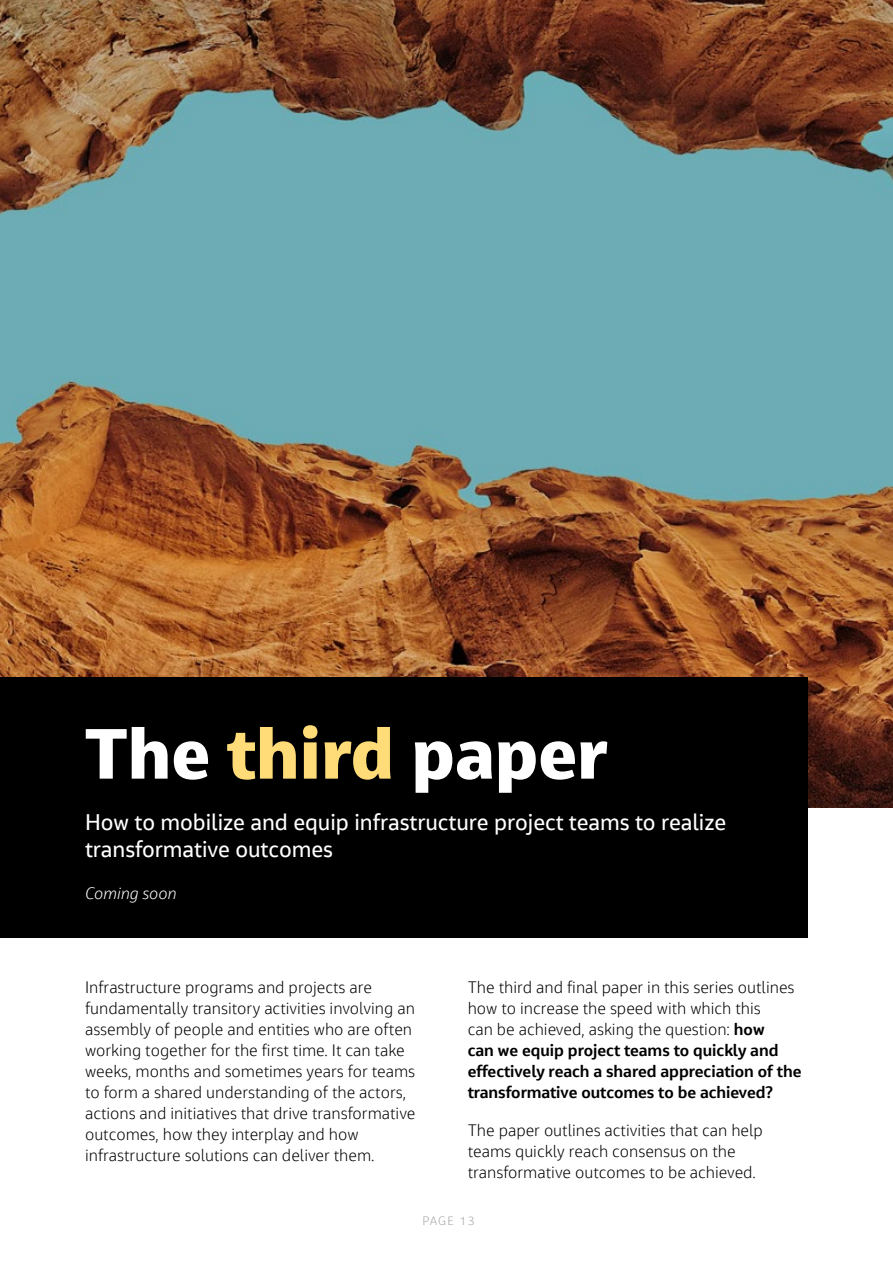
<style>
.page{position:relative;width:893px;height:1263px;background:#fff}
.page>*{position:absolute;margin:0;border:0;box-sizing:border-box;transform-origin:0 0}
.t1{font:800 70.8px "Jacobs Chronos";color:#fff}
.t2{font:22.5px/27px "Jacobs Chronos";color:#fff}
.t3{font:300 16.5px/21px "Jacobs Chronos";color:#000}
.t4{font:700 16.5px/21px "Jacobs Chronos";color:#000}
.t5{font:italic 300 16.5px "Jacobs Chronos";color:#fff}
.t6{font:300 12px "Jacobs Chronos";letter-spacing:.09em;color:#a5a5a5}
.s1{color:#ffdc78}
.s2{font-weight:300}
</style>
<div class="page">
<img style="left:0;top:0;width:893px;height:808px">
<div style="left:0;top:678px;width:808px;height:260px;background:#000"></div>
<h1 class="t1" style="left:85px;top:707px;width:524px">The <span class="s1">third</span> paper</h1>
<h2 class="t2" style="left:85px;top:808px;width:643px">How to mobilize and equip infrastructure project teams to realize transformative outcomes</h2>
<p class="t5" style="left:85px;top:883px;width:93px">Coming soon</p>
<p class="t3" style="left:85px;top:976px;width:332px">Infrastructure programs and projects are fundamentally transitory activities involving an assembly of people and entities who are often working together for the first time. It can take weeks, months and sometimes years for teams to form a shared understanding of the actors, actions and initiatives that drive transformative outcomes, how they interplay and how infrastructure solutions can deliver them.</p>
<p class="t4" style="left:468px;top:976px;width:335px"><span class="s2">The third and final paper in this series outlines how to increase the speed with which this<br>can be achieved, asking the question:</span> how<br>can we equip project teams to quickly and effectively reach a shared appreciation of the transformative outcomes to be achieved?</p>
<p class="t3" style="left:468px;top:1119px;width:297px">The paper outlines activities that can help teams quickly reach consensus on the transformative outcomes to be achieved.</p>
<p class="t6" style="left:422px;top:1213px;width:54px">PAGE 13</p>
</div>
